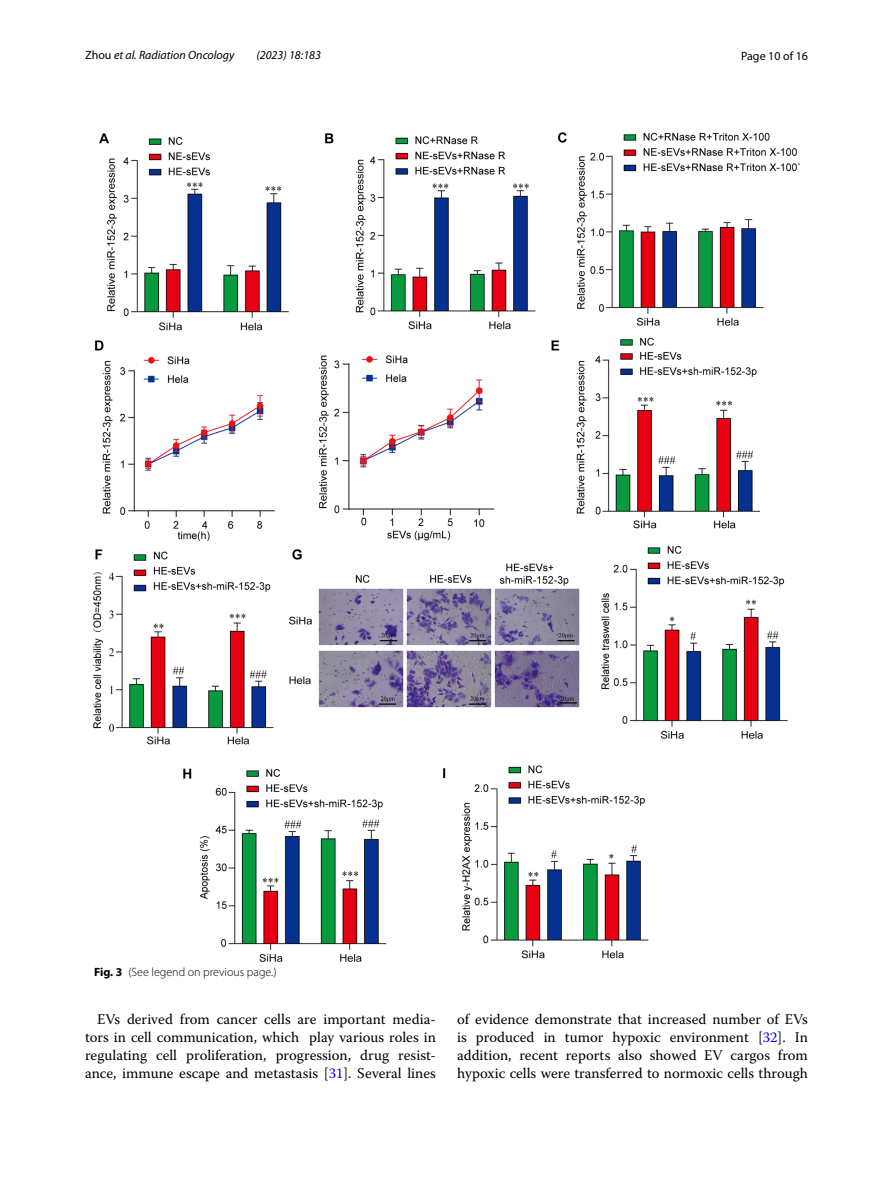
<style>
.page{position:relative;width:893px;height:1187px;background:#fff}
.page>*{position:absolute;margin:0;border:0;box-sizing:border-box;transform-origin:0 0}
.t1{font:14.7px/18px "Warnock Pro";color:#000;text-align:justify}
.t2{font:italic 12px "Myriad Pro";color:#000}
.t3{font:300 12px "Myriad Pro";color:#000}
.t4{font:12px "Myriad Pro";color:#000}
.s1{font-style:normal}
.s2{font-weight:700}
.s3{color:#00f}
</style>
<div class="page">
<img style="left:94px;top:133px;width:705px;height:828px">
<p class="t2" style="left:85px;top:48px;width:151px"><span class="s1">Zhou</span> et al. Radiation Oncology</p>
<p class="t2" style="left:256px;top:48px;width:66px">(2023) 18:183</p>
<p class="t4" style="left:741px;top:48px;width:68px">Page 10 of 16</p>
<p class="t3" style="left:94px;top:965px;width:184px"><span class="s2">Fig. 3</span> (See legend on previous page.)</p>
<p class="t1" style="left:85px;top:1010px;width:352px;text-indent:12px">EVs derived from cancer cells are important media&shy;tors in cell communication, which play various roles in regulating cell proliferation, progression, drug resist&shy;ance, immune escape and metastasis [<span class="s3">31</span>]. Several lines</p>
<p class="t1" style="left:457px;top:1010px;width:352px">of evidence demonstrate that increased number of EVs is produced in tumor hypoxic environment [<span class="s3">32</span>]. In addition, recent reports also showed EV cargos from hypoxic cells were transferred to normoxic cells through</p>
</div>
